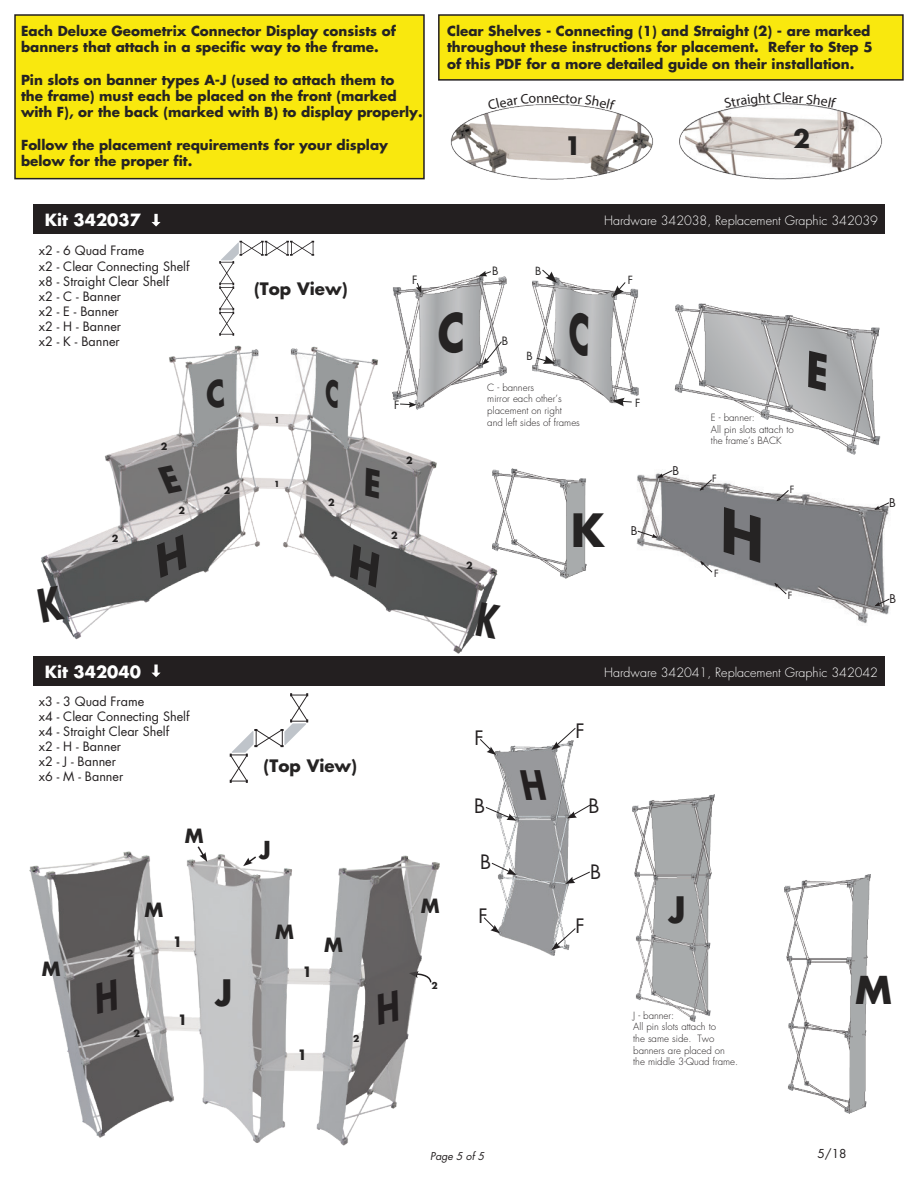
<style>
.page{position:relative;width:918px;height:1188px;background:#fff}
.page>*{position:absolute;margin:0;border:0;box-sizing:border-box;transform-origin:0 0}
.t1{font:700 44.7px "Futura";color:#252323}
.t2{font:italic 700 39.45px "Futura";color:#231f20;scale:.75 1}
.t3{font:700 37.35px "Futura";color:#252323}
.t4{font:700 35.4px "Futura";color:#252323}
.t5{font:700 24.75px "Futura";color:#252323}
.t6{font:700 24px "Futura";color:#252323}
.t7{font:19.35px "Futura";color:#231f20}
.t8{font:700 19.05px "Futura";color:#252323}
.t9{font:700 16.8px "Futura";color:#252323}
.t10{font:700 16.35px "Futura";color:#fff}
.t11{font:700 13.95px "Futura";color:#252323}
.t12{font:700 13.5px/16.2px "Futura";color:#252323}
.t13{font:12.6px/15.1px "Futura";color:#231f20}
.t14{font:300 12.6px "Futura";color:#fff}
.t15{font:12px "Futura";color:#231f20}
.t16{font:11.7px "Futura";color:#231f20}
.t17{font:11.25px "Futura";color:#252323}
.t18{font:10.95px "Futura";color:#252323}
.t19{font:italic 10.5px "Futura";color:#231f20}
.t20{font:300 9.75px/11.7px "Futura";color:#231f20}
.t21{font:9.75px "Futura";color:#231f20}
.t22{font:700 9.6px "Futura";color:#252323}
.t23{font:700 9.15px "Futura";color:#252323}
.t24{font:700 8.1px "Futura";color:#252323}
</style>
<div class="page">
<img style="left:450px;top:110px;width:203px;height:70px">
<img style="left:680px;top:108px;width:202px;height:72px">
<img style="left:674px;top:303px;width:207px;height:152px">
<img style="left:533px;top:474px;width:53px;height:104px">
<img style="left:533px;top:277px;width:106px;height:130px">
<img style="left:41px;top:275px;width:492px;height:378px">
<img style="left:30px;top:852px;width:409px;height:294px">
<img style="left:784px;top:874px;width:86px;height:239px">
<img style="left:632px;top:795px;width:82px;height:227px">
<img style="left:495px;top:745px;width:76px;height:210px">
<svg style="left:409px;top:971px;width:23px;height:13px"></svg>
<img style="left:636px;top:473px;width:254px;height:151px">
<div style="left:33px;top:204px;width:852px;height:30px;background:#231f20"></div>
<div style="left:33px;top:656px;width:852px;height:30px;background:#231f20"></div>
<div style="left:438px;top:14px;width:466px;height:67px;background:#f9e80e;border:2px solid #231f20"></div>
<div style="left:14px;top:14px;width:411px;height:165px;background:#f9e80e;border:2px solid #231f20"></div>
<svg style="left:196px;top:846px;width:11px;height:16px"></svg>
<svg style="left:243px;top:855px;width:15px;height:11px"></svg>
<svg style="left:480px;top:739px;width:16px;height:16px"></svg>
<svg style="left:491px;top:863px;width:25px;height:12px"></svg>
<svg style="left:567px;top:805px;width:23px;height:13px"></svg>
<svg style="left:565px;top:872px;width:25px;height:12px"></svg>
<svg style="left:551px;top:928px;width:25px;height:22px"></svg>
<svg style="left:551px;top:728px;width:25px;height:22px"></svg>
<svg style="left:483px;top:917px;width:17px;height:16px"></svg>
<svg style="left:485px;top:807px;width:31px;height:14px"></svg>
<svg style="left:874px;top:502px;width:15px;height:8px"></svg>
<svg style="left:875px;top:599px;width:15px;height:7px"></svg>
<svg style="left:776px;top:490px;width:13px;height:11px"></svg>
<svg style="left:700px;top:479px;width:12px;height:12px"></svg>
<svg style="left:700px;top:561px;width:12px;height:11px"></svg>
<svg style="left:774px;top:583px;width:13px;height:11px"></svg>
<svg style="left:658px;top:470px;width:15px;height:8px"></svg>
<svg style="left:637px;top:531px;width:21px;height:7px"></svg>
<svg style="left:613px;top:282px;width:13px;height:15px"></svg>
<svg style="left:612px;top:398px;width:20px;height:8px"></svg>
<svg style="left:542px;top:269px;width:15px;height:14px"></svg>
<svg style="left:536px;top:356px;width:19px;height:8px"></svg>
<svg style="left:482px;top:341px;width:20px;height:24px"></svg>
<svg style="left:416px;top:283px;width:6px;height:11px"></svg>
<svg style="left:479px;top:271px;width:12px;height:5px"></svg>
<svg style="left:400px;top:402px;width:17px;height:6px"></svg>
<svg style="left:151px;top:214px;width:10px;height:13px"></svg>
<svg style="left:151px;top:665px;width:10px;height:12px"></svg>
<svg style="left:219px;top:241px;width:95px;height:95px"></svg>
<svg style="left:230px;top:693px;width:78px;height:90px"></svg>
<svg style="left:497px;top:104px;width:110px;height:6px"></svg>
<svg style="left:731px;top:103px;width:99px;height:5px"></svg>
<svg style="left:808px;top:351px;width:19px;height:40px"></svg>
<div style="left:724px;top:507px;width:37px;height:56px;background:#7e7f83"></div>
<svg style="left:569px;top:309px;width:20px;height:49px"></svg>
<svg style="left:439px;top:312px;width:24px;height:43px"></svg>
<svg style="left:206px;top:379px;width:18px;height:31px"></svg>
<svg style="left:326px;top:378px;width:12px;height:31px"></svg>
<svg style="left:41px;top:585px;width:24px;height:37px"></svg>
<svg style="left:476px;top:602px;width:26px;height:37px"></svg>
<svg style="left:157px;top:534px;width:29px;height:44px"></svg>
<svg style="left:350px;top:544px;width:29px;height:44px"></svg>
<svg style="left:158px;top:465px;width:24px;height:28px"></svg>
<svg style="left:366px;top:467px;width:14px;height:31px"></svg>
<svg style="left:97px;top:979px;width:20px;height:35px"></svg>
<svg style="left:378px;top:990px;width:20px;height:35px"></svg>
<p class="t12" style="left:21px;top:23px;width:376px">Each Deluxe Geometrix Connector Display consists of banners that attach in a specific way to the frame.</p>
<p class="t12" style="left:21px;top:71px;width:403px">Pin slots on banner types A-J (used to attach them to<br>the frame) must each be placed on the front (marked with F), or the back (marked with B) to display properly.</p>
<p class="t12" style="left:21px;top:136px;width:368px">Follow the placement requirements for your display below for the proper fit.</p>
<p class="t12" style="left:447px;top:23px;width:427px">Clear Shelves - Connecting (1) and Straight (2) - are marked throughout these instructions for placement. Refer to Step 5 of this PDF for a more detailed guide on their installation.</p>
<h3 class="t5" style="left:564px;top:128px;width:19px">1</h3>
<h3 class="t5" style="left:793px;top:121px;width:19px">2</h3>
<p class="t10" style="left:45px;top:209px;width:98px">Kit 342037</p>
<p class="t14" style="left:604px;top:212px;width:275px">Hardware 342038, Replacement Graphic 342039</p>
<p class="t13" style="left:39px;top:243px;width:152px">x2 - 6 Quad Frame<br>x2 - Clear Connecting Shelf x8 - Straight Clear Shelf<br>x2 - C - Banner<br>x2 - E - Banner<br>x2 - H - Banner<br>x2 - K - Banner</p>
<p class="t22" style="left:112px;top:531px;width:8px">2</p>
<p class="t22" style="left:161px;top:440px;width:8px">2</p>
<p class="t22" style="left:179px;top:504px;width:8px">2</p>
<p class="t9" style="left:254px;top:277px;width:95px">(Top View)</p>
<p class="t22" style="left:224px;top:484px;width:8px">2</p>
<p class="t24" style="left:274px;top:414px;width:7px">1</p>
<p class="t24" style="left:274px;top:478px;width:7px">1</p>
<p class="t22" style="left:328px;top:496px;width:8px">2</p>
<p class="t17" style="left:412px;top:273px;width:7px">F</p>
<p class="t17" style="left:394px;top:397px;width:7px">F</p>
<p class="t22" style="left:406px;top:454px;width:8px">2</p>
<p class="t22" style="left:391px;top:528px;width:8px">2</p>
<p class="t17" style="left:492px;top:263px;width:8px">B</p>
<p class="t18" style="left:535px;top:264px;width:8px">B</p>
<p class="t17" style="left:502px;top:333px;width:8px">B</p>
<p class="t18" style="left:526px;top:348px;width:8px">B</p>
<p class="t20" style="left:487px;top:382px;width:94px">C - banners<br>mirror each other’s placement on right<br>and left sides of frames</p>
<p class="t18" style="left:628px;top:273px;width:7px">F</p>
<p class="t18" style="left:635px;top:396px;width:7px">F</p>
<p class="t22" style="left:466px;top:559px;width:8px">2</p>
<h1 class="t1" style="left:571px;top:499px;width:35px">K</h1>
<p class="t16" style="left:631px;top:523px;width:8px">B</p>
<p class="t16" style="left:673px;top:462px;width:8px">B</p>
<p class="t20" style="left:711px;top:412px;width:84px">E - banner:<br>All pin slots attach to the frame’s BACK</p>
<p class="t21" style="left:712px;top:472px;width:6px">F</p>
<p class="t21" style="left:714px;top:566px;width:6px">F</p>
<p class="t21" style="left:790px;top:482px;width:6px">F</p>
<p class="t21" style="left:788px;top:589px;width:6px">F</p>
<p class="t16" style="left:889px;top:495px;width:8px">B</p>
<p class="t16" style="left:890px;top:591px;width:8px">B</p>
<p class="t10" style="left:45px;top:660px;width:98px">Kit 342040</p>
<p class="t14" style="left:604px;top:664px;width:275px">Hardware 342041, Replacement Graphic 342042</p>
<p class="t13" style="left:39px;top:693px;width:152px">x3 - 3 Quad Frame<br>x4 - Clear Connecting Shelf x4 - Straight Clear Shelf<br>x2 - H - Banner<br>x2 - J - Banner<br>x6 - M - Banner</p>
<h3 class="t8" style="left:185px;top:823px;width:20px">M</h3>
<h3 class="t8" style="left:144px;top:897px;width:20px">M</h3>
<p class="t22" style="left:127px;top:947px;width:8px">2</p>
<p class="t11" style="left:173px;top:932px;width:11px">1</p>
<p class="t9" style="left:264px;top:754px;width:95px">(Top View)</p>
<h3 class="t6" style="left:259px;top:834px;width:13px">J</h3>
<h3 class="t8" style="left:275px;top:919px;width:20px">M</h3>
<h3 class="t8" style="left:324px;top:931px;width:20px">M</h3>
<h3 class="t8" style="left:421px;top:892px;width:20px">M</h3>
<h3 class="t7" style="left:475px;top:724px;width:11px">F</h3>
<h3 class="t7" style="left:474px;top:793px;width:12px">B</h3>
<h3 class="t7" style="left:480px;top:849px;width:12px">B</h3>
<h3 class="t7" style="left:478px;top:903px;width:11px">F</h3>
<h2 class="t2" style="left:524px;top:758px;width:48px">H</h2>
<h3 class="t7" style="left:575px;top:718px;width:11px">F</h3>
<h3 class="t7" style="left:589px;top:793px;width:12px">B</h3>
<h3 class="t7" style="left:590px;top:859px;width:12px">B</h3>
<h3 class="t7" style="left:575px;top:913px;width:11px">F</h3>
<h3 class="t4" style="left:669px;top:885px;width:19px">J</h3>
<h3 class="t8" style="left:42px;top:956px;width:20px">M</h3>
<p class="t22" style="left:134px;top:1027px;width:8px">2</p>
<p class="t11" style="left:178px;top:1010px;width:11px">1</p>
<h3 class="t4" style="left:215px;top:968px;width:19px">J</h3>
<p class="t11" style="left:303px;top:962px;width:11px">1</p>
<p class="t11" style="left:297px;top:1045px;width:11px">1</p>
<p class="t23" style="left:353px;top:1032px;width:8px">2</p>
<p class="t23" style="left:431px;top:979px;width:8px">2</p>
<p class="t20" style="left:633px;top:1009px;width:106px">J - banner:<br>All pin slots attach to<br>the same side. Two banners are placed on the middle 3-Quad frame.</p>
<h3 class="t3" style="left:855px;top:964px;width:38px">M</h3>
<p class="t19" style="left:430px;top:1149px;width:56px">Page 5 of 5</p>
<p class="t15" style="left:818px;top:1145px;width:31px">5/18</p>
</div>
